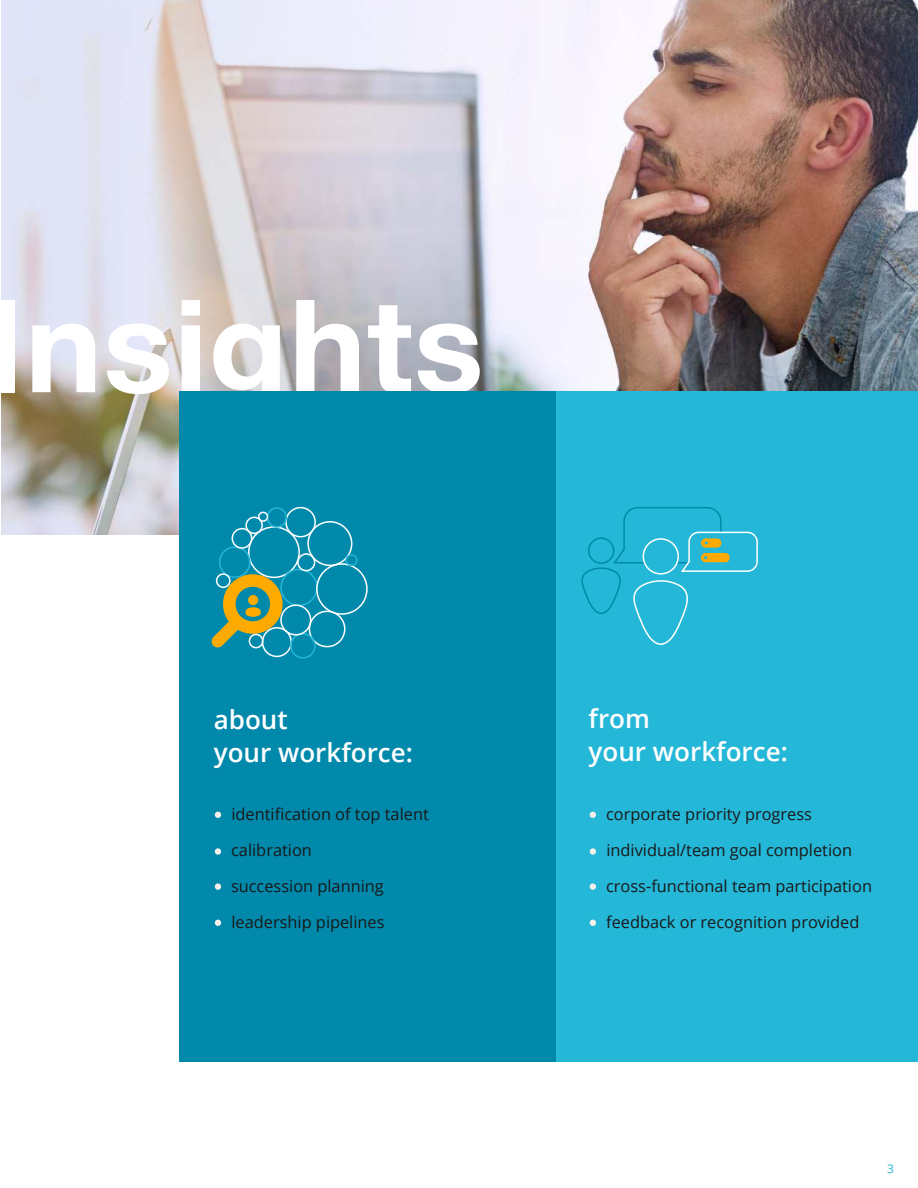
<style>
.page{position:relative;width:918px;height:1188px;background:#fff}
.page>*{position:absolute;margin:0;border:0;box-sizing:border-box;transform-origin:0 0}
.t1{font:700 129.45px "Helvetica Neue Cyr";letter-spacing:.01em;color:#fff}
.t2{font:600 26.1px/32.7px "Open Sans";color:#fff}
.t3{font:16.35px/35.8px "Open Sans";color:#191919}
.t4{font:12px "Open Sans";color:#24b7d7}
</style>
<div class="page">
<img style="left:1px;top:0;width:917px;height:535px">
<div style="left:179px;top:392px;width:378px;height:670px;background:#0089ab"></div>
<div style="left:556px;top:392px;width:362px;height:670px;background:#24b7d7"></div>
<div style="left:248px;top:526px;width:52px;height:52px;border:2px solid #fff;border-radius:50%"></div>
<div style="left:219px;top:546px;width:32px;height:32px;border:2px solid #24b7d7;border-radius:50%"></div>
<div style="left:280px;top:569px;width:38px;height:37px;border:2px solid #24b7d7;border-radius:50%"></div>
<div style="left:309px;top:611px;width:36px;height:36px;border:2px solid #fff;border-radius:50%"></div>
<div style="left:262px;top:627px;width:30px;height:30px;border:2px solid #fff;border-radius:50%"></div>
<div style="left:297px;top:553px;width:18px;height:18px;border:2px solid #fff;border-radius:50%"></div>
<div style="left:316px;top:563px;width:52px;height:52px;border:2px solid #fff;border-radius:50%"></div>
<div style="left:307px;top:521px;width:45px;height:45px;border:2px solid #fff;border-radius:50%"></div>
<div style="left:285px;top:507px;width:31px;height:30px;border:2px solid #fff;border-radius:50%"></div>
<div style="left:232px;top:528px;width:20px;height:21px;border:2px solid #fff;border-radius:50%"></div>
<div style="left:245px;top:517px;width:18px;height:17px;border:2px solid #fff;border-radius:50%"></div>
<div style="left:267px;top:507px;width:20px;height:21px;border:2px solid #24b7d7;border-radius:50%"></div>
<div style="left:258px;top:512px;width:10px;height:10px;border:2px solid #fff;border-radius:50%"></div>
<div style="left:290px;top:633px;width:26px;height:26px;border:2px solid #24b7d7;border-radius:50%"></div>
<div style="left:216px;top:573px;width:15px;height:15px;border:2px solid #fff;border-radius:50%"></div>
<div style="left:346px;top:554px;width:12px;height:12px;border:2px solid #24b7d7;border-radius:50%"></div>
<svg style="left:211px;top:574px;width:101px;height:74px"></svg>
<svg style="left:581px;top:507px;width:177px;height:138px"></svg>
<svg style="left:215px;top:812px;width:6px;height:6px"></svg>
<svg style="left:590px;top:812px;width:6px;height:6px"></svg>
<div style="left:215px;top:848px;width:6px;height:7px;background:#f8f1eb;border-radius:50%"></div>
<div style="left:590px;top:848px;width:6px;height:7px;background:#f8f1eb;border-radius:50%"></div>
<div style="left:215px;top:883px;width:6px;height:7px;background:#f8f1eb;border-radius:50%"></div>
<div style="left:590px;top:883px;width:6px;height:7px;background:#f8f1eb;border-radius:50%"></div>
<svg style="left:215px;top:920px;width:6px;height:6px"></svg>
<svg style="left:590px;top:920px;width:6px;height:6px"></svg>
<h1 class="t1" style="left:-14px;top:298px;width:499px">Insights</h1>
<h2 class="t2" style="left:214px;top:706px;width:201px">about<br>your workforce:</h2>
<p class="t3" style="left:231px;top:796px;width:199px">identification of top talent calibration<br>succession planning leadership pipelines</p>
<h2 class="t2" style="left:589px;top:705px;width:201px">from<br>your workforce:</h2>
<p class="t3" style="left:606px;top:798px;width:267px">corporate priority progress individual/team goal completion cross-functional team participation feedback or recognition provided</p>
<p class="t4" style="left:887px;top:1164px;width:8px">3</p>
</div>
